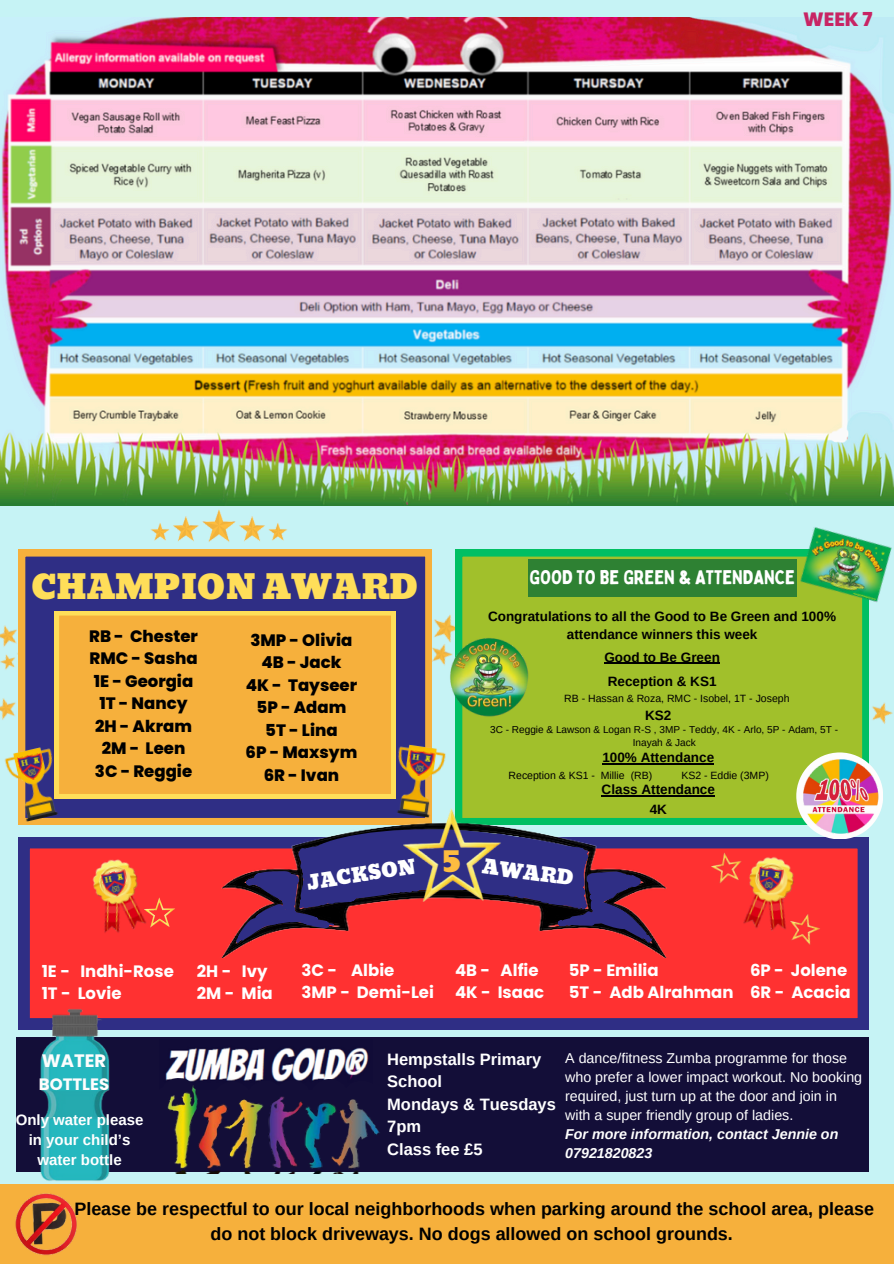
<style>
.page{position:relative;width:894px;height:1264px;background:#fff}
.page>*{position:absolute;margin:0;border:0;box-sizing:border-box;transform-origin:0 0}
.t1{font:33px "Bevan";color:#ffde59}
.t2{font:33px "Bevan";color:#fdbc40}
.t3{font:19.5px "Bobby Jones";color:#fff}
.t4{font:19.5px "Bevan";color:#fff}
.t5{font:800 19.2px "Poppins";color:#c82464}
.t6{font:700 18px/24.8px "Arimo";color:#000;text-align:center}
.t7{font:700 18px "Poppins";color:#fefdfd}
.t8{font:800 16.5px/22.5px "Poppins";color:#000;text-align:center}
.t9{font:700 16.5px/22.5px "Poppins";color:#fff}
.t10{font:700 16.5px/22.5px "Arimo";color:#fff}
.t11{font:700 16.5px "Poppins";color:#fefdfd}
.t12{font:700 15px/20.2px "Arimo";color:#fff;text-align:center}
.t13{font:14.25px/19.2px "Arimo";color:#fff}
.t14{font:italic 700 14.25px/19.2px "Arimo";color:#fff}
.t15{font:700 13.5px/18px "Arimo";color:#000;text-align:center}
.t16{font:10.5px "Arimo";color:#000}
.t17{font:10.05px/13.4px "Arimo";color:#000;text-align:center}
</style>
<div class="page">
<div style="left:0;top:0;width:893px;height:1263px;background:#c6f3f5"></div>
<img style="left:432px;top:614px;width:23px;height:52px">
<img style="left:0;top:585px;width:19px;height:80px">
<img style="left:0;top:673px;width:19px;height:61px">
<svg style="left:19px;top:550px;width:412px;height:274px"></svg>
<img style="left:868px;top:677px;width:25px;height:72px">
<div style="left:455px;top:550px;width:413px;height:274px;background:#a1c02b"></div>
<div style="left:55px;top:611px;width:340px;height:187px;background:#f6b03c"></div>
<img style="left:371px;top:734px;width:94px;height:59px">
<img style="left:407px;top:749px;width:27px;height:28px">
<img style="left:4px;top:734px;width:81px;height:91px">
<img style="left:17px;top:752px;width:29px;height:30px">
<img style="left:133px;top:505px;width:172px;height:45px">
<div style="left:528px;top:559px;width:268px;height:37px;background:#2e8133"></div>
<svg style="left:19px;top:837px;width:849px;height:192px"></svg>
<img style="left:448px;top:636px;width:84px;height:84px">
<img style="left:789px;top:527px;width:103px;height:96px">
<hr style="left:601px;top:795px;width:113px;height:1px;background:#000">
<img style="left:187px;top:793px;width:513px;height:164px">
<div style="left:306px;top:829px;width:245px;height:58px;background:#2f2e85;border-radius:50%"></div>
<svg style="left:472px;top:833px;width:180px;height:109px"></svg>
<svg style="left:236px;top:846px;width:184px;height:97px"></svg>
<img style="left:388px;top:791px;width:127px;height:127px">
<div style="left:16px;top:1036px;width:852px;height:135px;background:#130e38"></div>
<div style="left:0;top:1183px;width:893px;height:80px;background:#f6b03c"></div>
<img style="left:15px;top:1197px;width:62px;height:59px">
<hr style="left:602px;top:763px;width:112px;height:1px;background:#000">
<img style="left:788px;top:749px;width:95px;height:101px">
<img style="left:71px;top:847px;width:96px;height:97px">
<img style="left:723px;top:848px;width:92px;height:92px">
<img style="left:101px;top:869px;width:29px;height:29px">
<img style="left:755px;top:866px;width:28px;height:28px">
<img style="left:139px;top:892px;width:41px;height:40px">
<img style="left:704px;top:844px;width:46px;height:46px">
<img style="left:779px;top:904px;width:50px;height:50px">
<img style="left:160px;top:1047px;width:237px;height:126px">
<img style="left:0;top:990px;width:160px;height:207px">
<img style="left:0;top:17px;width:893px;height:488px">
<hr style="left:604px;top:663px;width:115px;height:1px;background:#000">
<h4 class="t5" style="left:803px;top:6px;width:71px">WEEK 7</h4>
<p class="t1" style="left:32px;top:561px;width:388px">CHAMPION AWARD</p>
<h6 class="t3" style="left:529px;top:564px;width:267px">GOOD TO BE GREEN &amp; ATTENDANCE</h6>
<p class="t8" style="left:89px;top:624px;width:110px">RB - Chester<br>RMC - Sasha<br>1E - Georgia<br>1T - Nancy<br>2H - Akram<br>2M - Leen<br>3C - Reggie</p>
<p class="t8" style="left:245px;top:628px;width:113px">3MP - Olivia<br>4B - Jack<br>4K - Tayseer<br>5P - Adam<br>5T - Lina<br>6P - Maxsym<br>6R - Ivan</p>
<h6 class="t15" style="left:488px;top:607px;width:349px">Congratulations to all the Good to Be Green and 100% attendance winners this week</h6>
<h3 class="t15" style="left:604px;top:648px;width:117px">Good to Be Green</h3>
<p class="t15" style="left:607px;top:672px;width:110px">Reception &amp; KS1</p>
<p class="t16" style="left:564px;top:692px;width:227px">RB - Hassan &amp; Roza, RMC - Isobel, 1T - Joseph</p>
<p class="t15" style="left:645px;top:706px;width:28px">KS2</p>
<h3 class="t17" style="left:490px;top:722px;width:349px">3C - Reggie &amp; Lawson &amp; Logan R-S , 3MP - Teddy, 4K - Arlo, 5P - Adam, 5T -<br>Inayah &amp; Jack</h3>
<p class="t15" style="left:602px;top:748px;width:113px">100% Attendance</p>
<p class="t16" style="left:508px;top:770px;width:145px">Reception &amp; KS1 - Millie (RB)</p>
<p class="t16" style="left:681px;top:770px;width:89px">KS2 - Eddie (3MP)</p>
<p class="t15" style="left:601px;top:780px;width:115px">Class Attendance</p>
<p class="t15" style="left:649px;top:800px;width:19px">4K</p>
<h6 class="t2" style="left:442px;top:834px;width:20px">5</h6>
<h5 class="t4" style="left:305px;top:866px;width:111px;rotate:-8deg">JACKSON</h5>
<p class="t4" style="left:484px;top:850px;width:94px;rotate:8deg">AWARD</p>
<p class="t9" style="left:42px;top:959px;width:134px">1E - Indhi-Rose<br>1T - Lovie</p>
<p class="t7" style="left:42px;top:1048px;width:66px">WATER</p>
<p class="t11" style="left:39px;top:1072px;width:72px">BOTTLES</p>
<p class="t12" style="left:16px;top:1109px;width:129px">Only water please in your child’s water bottle</p>
<p class="t9" style="left:197px;top:959px;width:77px">2H - Ivy<br>2M - Mia</p>
<p class="t9" style="left:301px;top:958px;width:134px">3C - Albie<br>3MP - Demi-Lei</p>
<h6 class="t9" style="left:455px;top:958px;width:91px">4B - Alfie<br>4K - Isaac</h6>
<h6 class="t9" style="left:568px;top:958px;width:166px">5P - Emilia<br>5T - Adb Alrahman</h6>
<p class="t9" style="left:749px;top:958px;width:102px">6P - Jolene<br>6R - Acacia</p>
<h6 class="t10" style="left:387px;top:1047px;width:170px">Hempstalls Primary<br>School<br>Mondays &amp; Tuesdays<br>7pm<br>Class fee £5</h6>
<h6 class="t13" style="left:565px;top:1048px;width:298px">A dance/fitness Zumba programme for those who prefer a lower impact workout. No booking required, just turn up at the door and join in with a super friendly group of ladies.</h6>
<h6 class="t14" style="left:565px;top:1124px;width:274px">For more information, contact Jennie on<br>07921820823</h6>
<p class="t6" style="left:74px;top:1196px;width:801px">Please be respectful to our local neighborhoods when parking around the school area, please do not block driveways. No dogs allowed on school grounds.</p>
</div>
